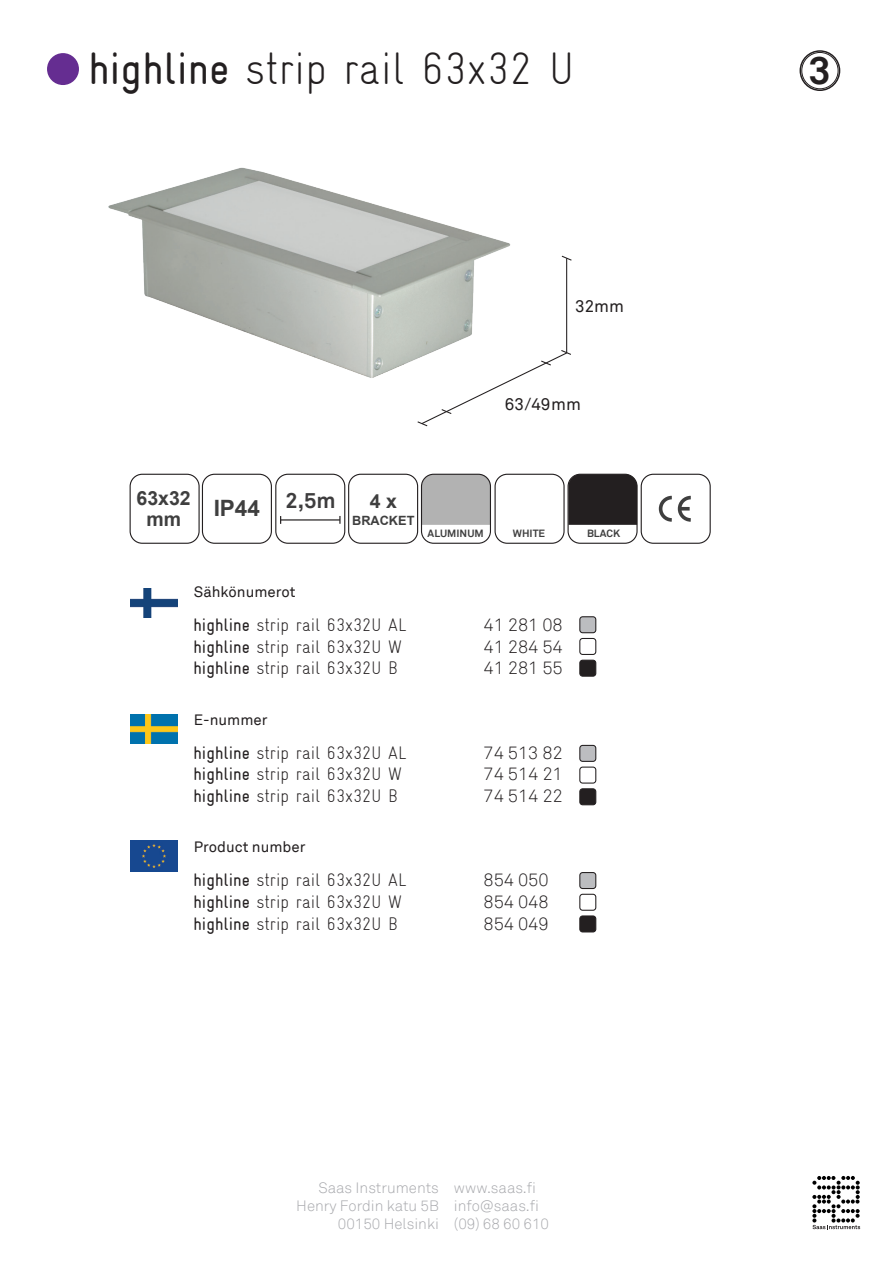
<style>
.page{position:relative;width:893px;height:1263px;background:#fff}
.page>*{position:absolute;margin:0;border:0;box-sizing:border-box;transform-origin:0 0}
.t1{font:300 condensed 45px "Gravur";color:#231f20}
.t2{font:700 39px "Akkurat";color:#231f20}
.t3{font:700 22.5px "Arial";color:#3f3f3f}
.t4{font:700 21.6px "Akkurat";color:#3e3d3e}
.t5{font:700 19.5px/21.3px "Arial";color:#3f3f3f;text-align:center}
.t6{font:300 condensed 18px/21.6px "Gravur";color:#231f20}
.t7{font:300 18px/21.6px "Akkurat";color:#231f20;text-align:justify}
.t8{font:16.95px "Akkurat";color:#231f20}
.t9{font:300 15px/18px "Akkurat";color:#a8a9ad;text-align:right}
.t10{font:15px "Akkurat";color:#231f20}
.t11{font:700 12.75px "Arial";color:#3f3f3f}
.t12{font:700 10.5px "Akkurat";color:#3f3f3f}
.s1{font-weight:400}
</style>
<div class="page">
<svg style="left:812px;top:1176px;width:48px;height:53px"></svg>
<img style="left:108px;top:167px;width:403px;height:211px">
<div style="left:130px;top:474px;width:70px;height:70px;border:1px solid #231f20;border-radius:12px"></div>
<div style="left:202px;top:474px;width:70px;height:70px;border:1px solid #231f20;border-radius:12px"></div>
<div style="left:421px;top:474px;width:70px;height:70px;border:1px solid #231f20;border-radius:12px"></div>
<svg style="left:658px;top:495px;width:33px;height:27px"></svg>
<div style="left:47px;top:53px;width:32px;height:32px;background:#652d91;border-radius:50%"></div>
<div style="left:799px;top:50px;width:41px;height:41px;border:2px solid #231f20;border-radius:50%"></div>
<div style="left:802px;top:52px;width:36px;height:37px;border:1px solid #231f20;border-radius:50%"></div>
<div style="left:641px;top:474px;width:70px;height:70px;border:1px solid #231f20;border-radius:12px"></div>
<div style="left:275px;top:474px;width:70px;height:70px;border:1px solid #231f20;border-radius:12px"></div>
<hr style="left:281px;top:519px;width:59px;height:1px;background:#231f20">
<svg style="left:339px;top:516px;width:2px;height:8px"></svg>
<div style="left:494px;top:474px;width:71px;height:70px;border:1px solid #231f20;border-radius:12px"></div>
<svg style="left:422px;top:474px;width:214px;height:51px"></svg>
<div style="left:567px;top:474px;width:71px;height:70px;border:1px solid #231f20;border-radius:12px"></div>
<img style="left:130px;top:840px;width:47px;height:31px">
<img style="left:130px;top:588px;width:47px;height:29px">
<img style="left:130px;top:714px;width:47px;height:29px">
<div style="left:580px;top:617px;width:16px;height:16px;background:#bcbdc0;border-radius:3px"></div>
<div style="left:579px;top:616px;width:17px;height:17px;border:1px solid #231f20;border-radius:3px"></div>
<div style="left:579px;top:638px;width:17px;height:17px;border:1px solid #231f20;border-radius:3px"></div>
<div style="left:580px;top:660px;width:16px;height:16px;background:#231f20;border-radius:3px"></div>
<div style="left:579px;top:660px;width:17px;height:17px;border:1px solid #231f20;border-radius:3px"></div>
<div style="left:580px;top:745px;width:16px;height:16px;background:#bcbdc0;border-radius:3px"></div>
<div style="left:579px;top:745px;width:17px;height:17px;border:1px solid #231f20;border-radius:3px"></div>
<div style="left:579px;top:766px;width:17px;height:18px;border:1px solid #231f20;border-radius:3px"></div>
<div style="left:580px;top:789px;width:16px;height:16px;background:#231f20;border-radius:3px"></div>
<div style="left:579px;top:788px;width:17px;height:17px;border:1px solid #231f20;border-radius:3px"></div>
<div style="left:580px;top:872px;width:16px;height:16px;background:#bcbdc0;border-radius:3px"></div>
<div style="left:579px;top:872px;width:17px;height:17px;border:1px solid #231f20;border-radius:3px"></div>
<div style="left:579px;top:894px;width:17px;height:17px;border:1px solid #231f20;border-radius:3px"></div>
<div style="left:580px;top:916px;width:16px;height:16px;background:#231f20;border-radius:3px"></div>
<div style="left:579px;top:915px;width:17px;height:17px;border:1px solid #231f20;border-radius:3px"></div>
<div style="left:348px;top:474px;width:70px;height:70px;border:1px solid #231f20;border-radius:12px"></div>
<svg style="left:416px;top:349px;width:155px;height:78px"></svg>
<hr style="left:566px;top:258px;width:1px;height:95px;background:#231f20">
<svg style="left:561px;top:255px;width:11px;height:7px"></svg>
<h1 class="t1" style="left:88px;top:43px;width:488px"><span class="s1">highline</span> strip rail 63x32 U</h1>
<p class="t8" style="left:575px;top:296px;width:50px">32mm</p>
<p class="t8" style="left:505px;top:394px;width:78px">63/49mm</p>
<p class="t5" style="left:137px;top:488px;width:56px">63x32 mm</p>
<p class="t3" style="left:214px;top:492px;width:48px">IP44</p>
<p class="t4" style="left:285px;top:487px;width:52px">2,5m</p>
<p class="t5" style="left:370px;top:491px;width:29px">4 x</p>
<p class="t11" style="left:352px;top:511px;width:64px">BRACKET</p>
<p class="t12" style="left:428px;top:527px;width:58px">ALUMINUM</p>
<p class="t12" style="left:513px;top:527px;width:34px">WHITE</p>
<p class="t12" style="left:587px;top:527px;width:35px">BLACK</p>
<p class="t10" style="left:194px;top:583px;width:103px">Sähkönumerot</p>
<p class="t6" style="left:193px;top:614px;width:215px"><span class="s1">highline</span> strip rail 63x32U AL <span class="s1">highline</span> strip rail 63x32U W <span class="s1">highline</span> strip rail 63x32U B</p>
<p class="t10" style="left:194px;top:711px;width:75px">E-nummer</p>
<p class="t6" style="left:193px;top:742px;width:215px"><span class="s1">highline</span> strip rail 63x32U AL <span class="s1">highline</span> strip rail 63x32U W <span class="s1">highline</span> strip rail 63x32U B</p>
<p class="t10" style="left:194px;top:838px;width:113px">Product number</p>
<p class="t6" style="left:193px;top:869px;width:215px"><span class="s1">highline</span> strip rail 63x32U AL <span class="s1">highline</span> strip rail 63x32U W <span class="s1">highline</span> strip rail 63x32U B</p>
<p class="t7" style="left:483px;top:614px;width:81px">41 281 08<br>41 284 54<br>41 281 55</p>
<p class="t7" style="left:483px;top:742px;width:81px">74 513 82<br>74 514 21<br>74 514 22</p>
<p class="t7" style="left:483px;top:870px;width:67px">854 050<br>854 048<br>854 049</p>
<p class="t9" style="left:296px;top:1179px;width:144px">Saas Instruments<br>Henry Fordin katu 5B<br>00150 Helsinki</p>
<p class="t9" style="left:454px;top:1179px;width:97px;text-align:left">www.saas.fi info@saas.fi (09) 68 60 610</p>
<h2 class="t2" style="left:808px;top:46px;width:24px">3</h2>
</div>
